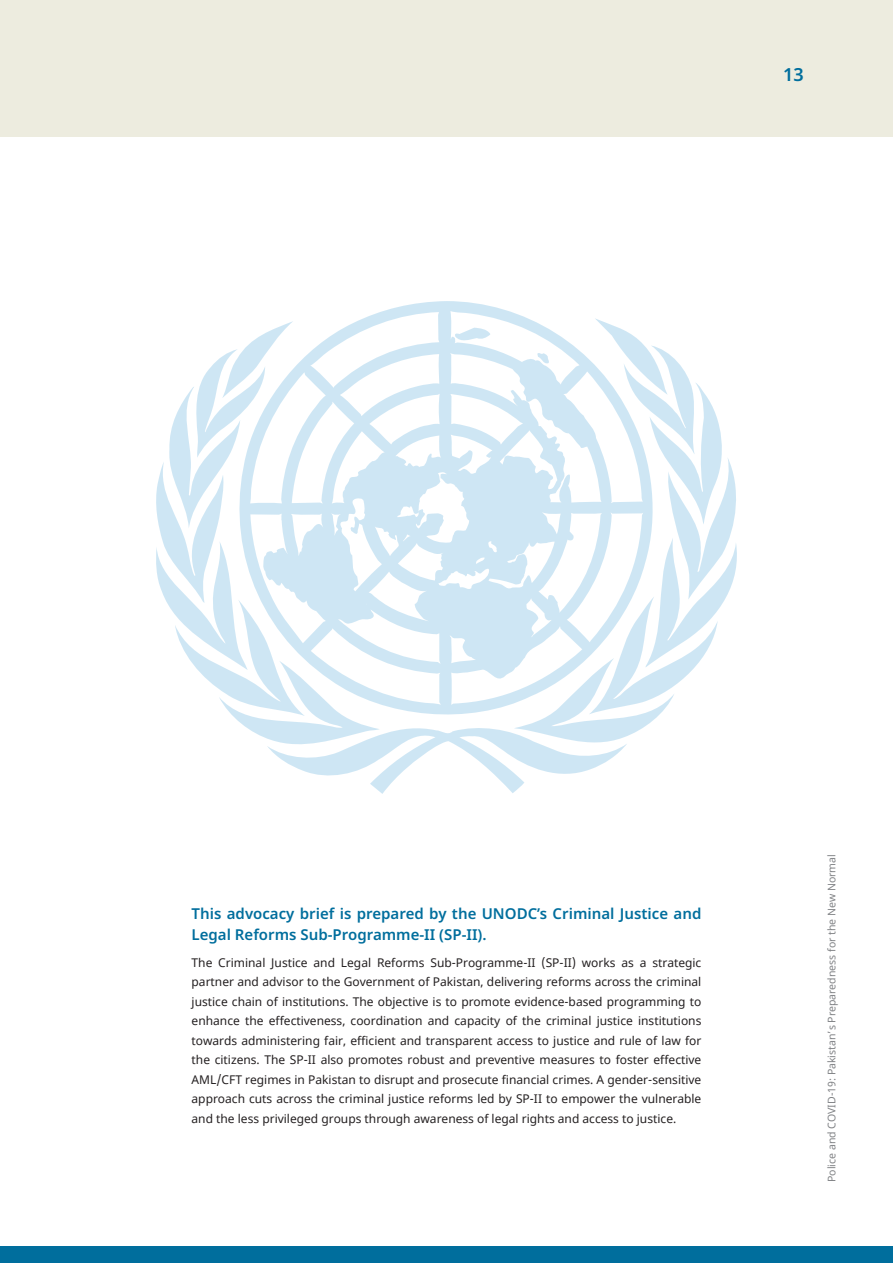
<style>
.page{position:relative;width:893px;height:1263px;background:#fff}
.page>*{position:absolute;margin:0;border:0;box-sizing:border-box;transform-origin:0 0}
.t1{font:600 18px "Noto Sans";color:#006e9d}
.t2{font:600 15px/21px "Noto Sans";color:#006e9d}
.t3{font:12px/19.5px "Noto Sans";color:#231f20;text-align:justify}
.t4{font:10.5px "Noto Sans";color:#808285}
</style>
<div class="page">
<div style="left:0;top:0;width:893px;height:137px;background:#edecdf"></div>
<svg style="left:365px;top:301px;width:161px;height:17px;fill:#cee6f4"></svg>
<svg style="left:156px;top:318px;width:581px;height:476px"></svg>
<div style="left:0;top:1246px;width:893px;height:17px;background:#006e9d"></div>
<h1 class="t1" style="left:783px;top:62px;width:22px">13</h1>
<p class="t2" style="left:192px;top:904px;width:511px">This advocacy brief is prepared by the UNODC’s Criminal Justice and<br>Legal Reforms Sub-Programme-II (SP-II).</p>
<p class="t3" style="left:192px;top:953px;width:511px">The Criminal Justice and Legal Reforms Sub-Programme-II (SP-II) works as a strategic partner and advisor to the Government of Pakistan, delivering reforms across the criminal justice chain of institutions. The objective is to promote evidence-based programming to enhance the effectiveness, coordination and capacity of the criminal justice institutions towards administering fair, efficient and transparent access to justice and rule of law for the citizens. The SP-II also promotes robust and preventive measures to foster effective AML/CFT regimes in Pakistan to disrupt and prosecute financial crimes. A gender-sensitive approach cuts across the criminal justice reforms led by SP-II to empower the vulnerable and the less privileged groups through awareness of legal rights and access to justice.</p>
<p class="t4" style="left:824px;top:1182px;width:329px;rotate:-90deg">Police and COVID-19: Pakistan’s Preparedness for the New Normal</p>
</div>
